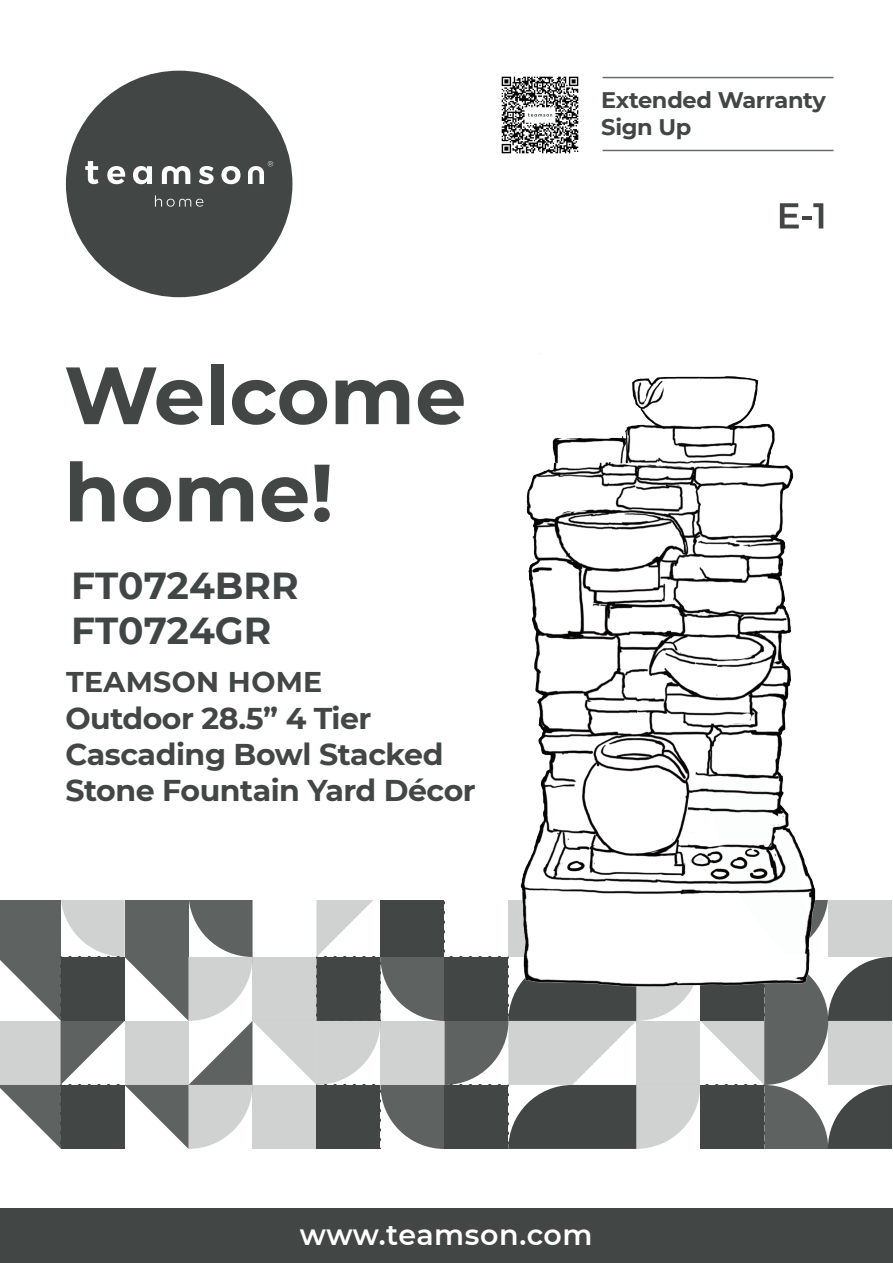
<style>
.page{position:relative;width:893px;height:1263px;background:#fff}
.page>*{position:absolute;margin:0;border:0;box-sizing:border-box;transform-origin:0 0}
.t1{font:700 81px/97.2px "Montserrat";color:#424645}
.t2{font:700 37.5px/45px "Montserrat";color:#404646}
.t3{font:700 30px/36px "Montserrat";letter-spacing:-.015em;color:#424645}
.t4{font:600 28.5px "Montserrat";letter-spacing:.02em;color:#fff}
.t5{font:700 28.5px "Montserrat";letter-spacing:.01em;color:#424645}
.t6{font:700 22.5px/27px "Montserrat";letter-spacing:-.015em;color:#424645}
</style>
<div class="page">
<svg style="left:780px;top:203px;width:43px;height:25px"></svg>
<div style="left:0;top:1208px;width:893px;height:55px;background:#424645"></div>
<svg style="left:0;top:900px;width:891px;height:249px"></svg>
<div style="left:66px;top:71px;width:226px;height:226px;background:#424645;border-radius:50%"></div>
<svg style="left:155px;top:195px;width:48px;height:12px"></svg>
<svg style="left:162px;top:166px;width:28px;height:18px"></svg>
<svg style="left:107px;top:166px;width:18px;height:18px"></svg>
<svg style="left:133px;top:166px;width:19px;height:18px"></svg>
<svg style="left:199px;top:166px;width:15px;height:18px"></svg>
<svg style="left:221px;top:166px;width:19px;height:18px"></svg>
<svg style="left:85px;top:161px;width:13px;height:23px"></svg>
<svg style="left:248px;top:161px;width:25px;height:23px"></svg>
<img style="left:501px;top:76px;width:78px;height:78px">
<hr style="left:603px;top:150px;width:230px;height:1px;background:#424645">
<hr style="left:603px;top:77px;width:230px;height:1px;background:#424645">
<img style="left:470px;top:353px;width:385px;height:665px">
<h1 class="t1" style="left:64px;top:343px;width:404px">Welcome home!</h1>
<p class="t2" style="left:71px;top:562px;width:229px">FT0724BRR<br>FT0724GR</p>
<p class="t5" style="left:66px;top:661px;width:258px">TEAMSON HOME</p>
<p class="t3" style="left:65px;top:699px;width:412px">Outdoor 28.5” 4 Tier<br>Cascading Bowl Stacked<br>Stone Fountain Yard Décor</p>
<p class="t6" style="left:601px;top:86px;width:226px">Extended Warranty<br>Sign Up</p>
<p class="t4" style="left:300px;top:1214px;width:294px">www.teamson.com</p>
</div>
